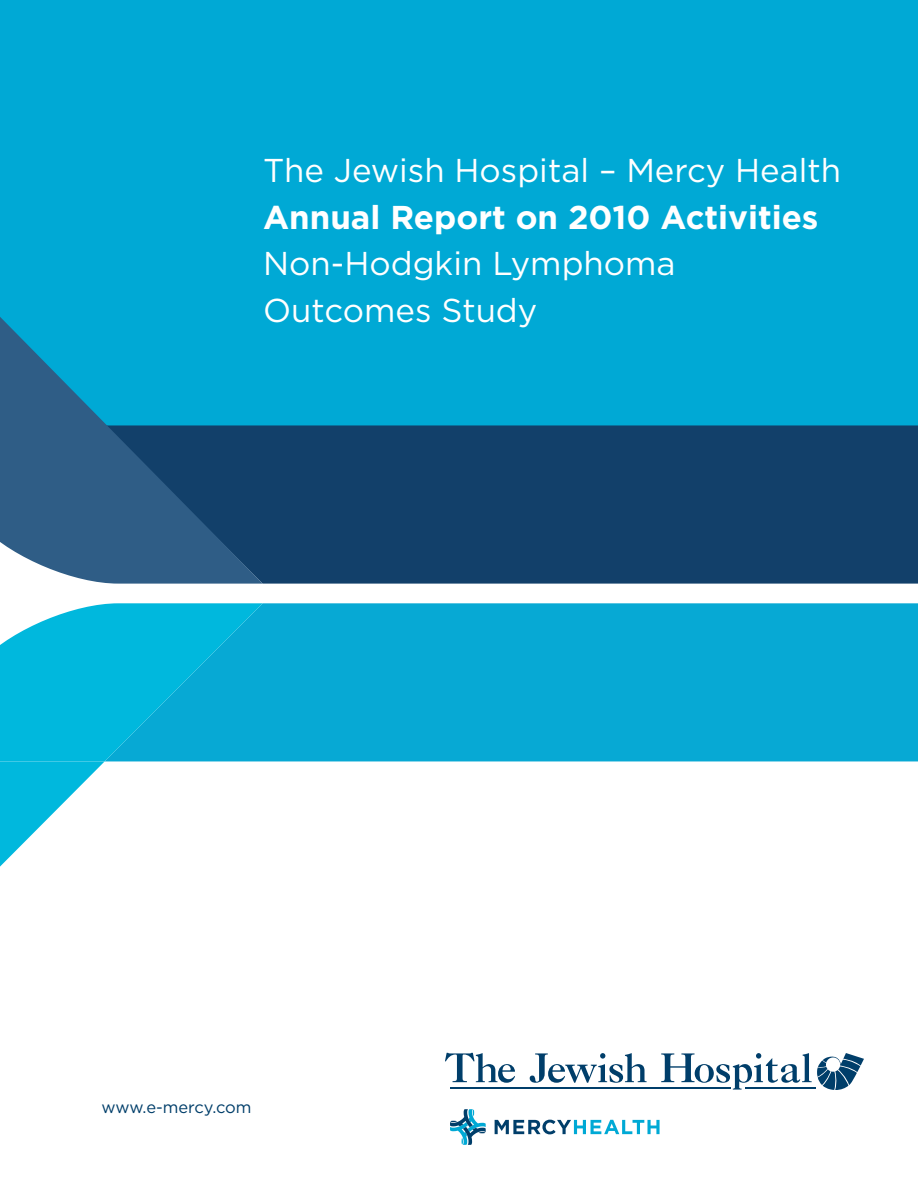
<style>
.page{position:relative;width:918px;height:1188px;background:#fff}
.page>*{position:absolute;margin:0;border:0;box-sizing:border-box;transform-origin:0 0}
.t1{font:33px/46.5px "Gotham";color:#fff}
.t2{font:700 33px "Gotham";color:#fff}
.t3{font:16.5px "Gotham";letter-spacing:-.01em;color:#003e6a}
</style>
<div class="page">
<div style="left:0;top:0;width:918px;height:426px;background:#00a9d5"></div>
<div style="left:263px;top:425px;width:655px;height:159px;background:#12406a"></div>
<svg style="left:0;top:317px;width:263px;height:267px"></svg>
<div style="left:263px;top:603px;width:655px;height:158px;background:#07a9d4"></div>
<svg style="left:0;top:603px;width:263px;height:264px"></svg>
<svg style="left:450px;top:1109px;width:36px;height:36px"></svg>
<svg style="left:495px;top:1120px;width:165px;height:14px"></svg>
<svg style="left:445px;top:1053px;width:70px;height:30px"></svg>
<svg style="left:530px;top:1053px;width:117px;height:30px"></svg>
<hr style="left:450px;top:1087px;width:281px;height:2px;background:#003e6a">
<svg style="left:661px;top:1053px;width:203px;height:37px"></svg>
<p class="t1" style="left:263px;top:147px;width:580px">The Jewish Hospital – Mercy Health</p>
<p class="t2" style="left:263px;top:195px;width:557px">Annual Report on 2010 Activities</p>
<p class="t1" style="left:263px;top:239px;width:414px">Non-Hodgkin Lymphoma<br>Outcomes Study</p>
<p class="t3" style="left:102px;top:1097px;width:152px">www.e-mercy.com</p>
</div>
